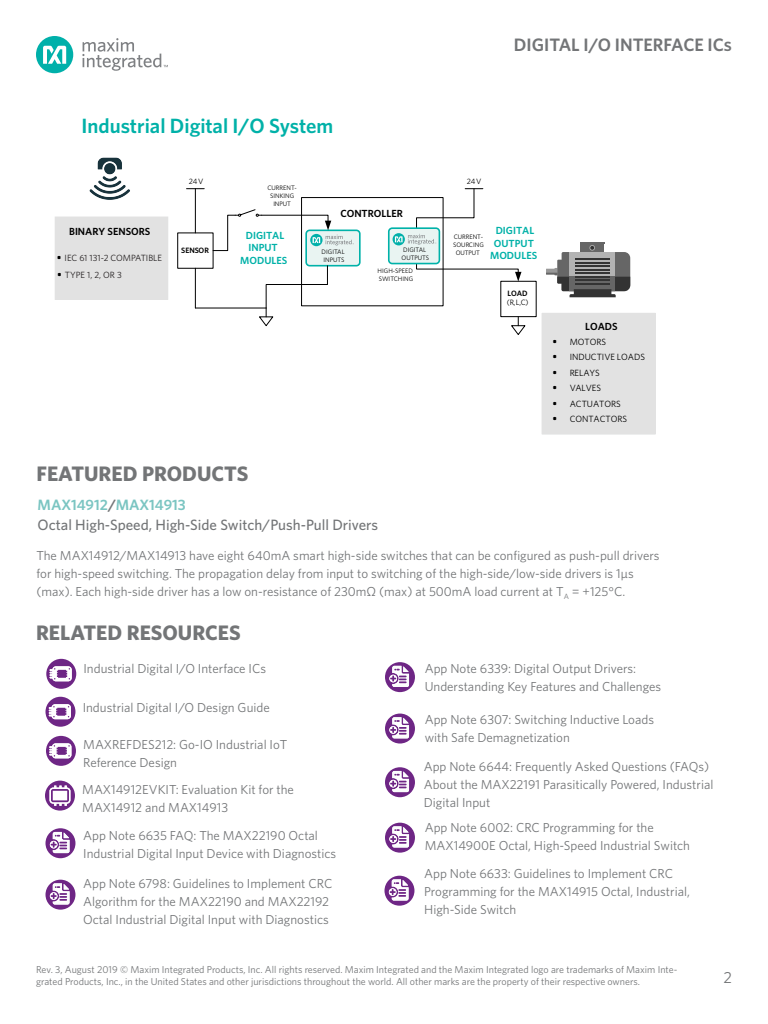
<style>
.page{position:relative;width:768px;height:1024px;background:#fff}
.page>*{position:absolute;margin:0;border:0;box-sizing:border-box;transform-origin:0 0}
.t1{font:700 21px "Whitney";color:#737577}
.t2{font:600 20.7px "Whitney";color:#00b1a8}
.t3{font:600 18px "Whitney";color:#737577}
.t4{font:16px "Whitney";color:#737577}
.t5{font:500 15px/20px "Whitney";color:#737577}
.t6{font:13px/18px "Whitney";color:#737577}
.t7{font:12.9px/17.2px "Whitney";color:#000}
.t8{font:600 10.3px/12.5px "Whitney";color:#00b1a8;text-align:center}
.t9{font:600 10.3px "Whitney";color:#000}
.t10{font:10px/12px "Whitney";color:#737577}
.t11{font:9px "Whitney";color:#000}
.t12{font:9px/16.8px "Whitney";color:#231f20}
.t13{font:7.7px "Whitney";letter-spacing:.045em;color:#000}
.t14{font:600 7.7px "Whitney";color:#000}
.t15{font:6.5px/7.7px "Whitney";color:#000}
.s1{font-family:"Whitney Semibold SC";font-weight:400}
.s2{font-size:12.9px}
.s3{font-weight:600;color:#7bc5c2}
.s4{font-weight:600}
</style>
<div class="page">
<div style="left:36px;top:36px;width:37px;height:37px;background:#00b0aa;border-radius:50%"></div>
<svg style="left:43px;top:46px;width:23px;height:18px"></svg>
<svg style="left:82px;top:38px;width:86px;height:33px"></svg>
<svg style="left:45px;top:781px;width:30px;height:30px"></svg>
<svg style="left:385px;top:714px;width:30px;height:30px"></svg>
<svg style="left:46px;top:736px;width:30px;height:30px"></svg>
<svg style="left:385px;top:662px;width:30px;height:30px"></svg>
<svg style="left:385px;top:823px;width:30px;height:30px"></svg>
<svg style="left:385px;top:767px;width:30px;height:30px"></svg>
<svg style="left:45px;top:880px;width:30px;height:30px"></svg>
<svg style="left:45px;top:828px;width:30px;height:30px"></svg>
<svg style="left:384px;top:876px;width:30px;height:30px"></svg>
<div style="left:177px;top:233px;width:36px;height:36px;border:1px solid #000"></div>
<div style="left:301px;top:197px;width:142px;height:109px;border:1px solid #000"></div>
<div style="left:306px;top:230px;width:54px;height:36px;background:#e9f4f2;border-radius:3px"></div>
<div style="left:305px;top:230px;width:56px;height:36px;border:2px solid #00b2a9;border-radius:3px"></div>
<div style="left:500px;top:281px;width:37px;height:36px;border:1px solid #000"></div>
<hr style="left:195px;top:268px;width:1px;height:40px;background:#000">
<hr style="left:195px;top:308px;width:71px;height:1px;background:#000">
<svg style="left:511px;top:317px;width:15px;height:18px"></svg>
<svg style="left:416px;top:263px;width:105px;height:19px"></svg>
<hr style="left:195px;top:189px;width:1px;height:44px;background:#000">
<svg style="left:187px;top:188px;width:17px;height:1px"></svg>
<svg style="left:258px;top:265px;width:70px;height:62px"></svg>
<div style="left:542px;top:313px;width:113px;height:121px;background:#e2e2e2"></div>
<div style="left:389px;top:228px;width:50px;height:36px;background:#e9f4f2;border-radius:3px"></div>
<div style="left:388px;top:227px;width:52px;height:37px;border:2px solid #00b2a9;border-radius:3px"></div>
<div style="left:55px;top:217px;width:113px;height:82px;background:#e2e2e2"></div>
<svg style="left:546px;top:242px;width:84px;height:55px"></svg>
<img style="left:89px;top:157px;width:41px;height:43px">
<svg style="left:393px;top:233px;width:12px;height:12px"></svg>
<svg style="left:395px;top:188px;width:88px;height:57px"></svg>
<svg style="left:212px;top:209px;width:142px;height:42px"></svg>
<svg style="left:46px;top:659px;width:30px;height:30px"></svg>
<svg style="left:45px;top:697px;width:30px;height:30px"></svg>
<h2 class="t2" style="left:82px;top:112px;width:253px">Industrial Digital I/O System</h2>
<p class="t13" style="left:189px;top:176px;width:16px">24V</p>
<p class="t13" style="left:467px;top:176px;width:16px">24V</p>
<p class="t9" style="left:340px;top:206px;width:64px">CONTROLLER</p>
<p class="t15" style="left:268px;top:184px;width:31px;text-align:center">CURRENT-<br>SINKING<br>INPUT</p>
<h3 class="t3" style="left:514px;top:33px;width:220px">DIGITAL I/O INTERFACE IC<span class="s1">s</span></h3>
<p class="t9" style="left:69px;top:225px;width:83px">BINARY SENSORS</p>
<p class="t12" style="left:65px;top:249px;width:99px">IEC 61 131-2 COMPATIBLE<br>TYPE 1, 2, OR 3</p>
<p class="t7" style="left:57px;top:249px;width:7px">• •</p>
<p class="t14" style="left:181px;top:245px;width:29px">SENSOR</p>
<p class="t8" style="left:240px;top:229px;width:49px">DIGITAL<br>INPUT<br>MODULES</p>
<p class="t8" style="left:490px;top:224px;width:49px">DIGITAL<br>OUTPUT<br>MODULES</p>
<p class="t15" style="left:453px;top:233px;width:32px;text-align:center">CURRENT-<br>SOURCING<br>OUTPUT</p>
<p class="t15" style="left:322px;top:248px;width:25px">DIGITAL<br>INPUTS</p>
<p class="t15" style="left:402px;top:246px;width:29px">DIGITAL<br>OUTPUTS</p>
<p class="t15" style="left:378px;top:267px;width:37px">HIGH-SPEED<br>SWITCHING</p>
<p class="t14" style="left:507px;top:288px;width:22px">LOAD</p>
<p class="t13" style="left:507px;top:297px;width:23px">(R,L,C)</p>
<p class="t9" style="left:585px;top:320px;width:34px">LOADS</p>
<p class="t11" style="left:552px;top:336px;width:55px"><span class="s2">•</span> MOTORS</p>
<p class="t11" style="left:552px;top:351px;width:94px"><span class="s2">•</span> INDUCTIVE LOADS</p>
<p class="t11" style="left:552px;top:367px;width:49px"><span class="s2">•</span> RELAYS</p>
<p class="t11" style="left:552px;top:382px;width:50px"><span class="s2">•</span> VALVES</p>
<p class="t11" style="left:552px;top:397px;width:70px"><span class="s2">•</span> ACTUATORS</p>
<p class="t11" style="left:552px;top:413px;width:76px"><span class="s2">•</span> CONTACTORS</p>
<h1 class="t1" style="left:36px;top:460px;width:213px">FEATURED PRODUCTS</h1>
<p class="t5" style="left:38px;top:495px;width:342px"><span class="s3">MAX14912</span><span class="s4">/</span><span class="s3">MAX14913<br></span>Octal High-Speed, High-Side Switch/Push-Pull Drivers</p>
<p class="t6" style="left:36px;top:547px;width:625px">The MAX14912/MAX14913 have eight 640mA smart high-side switches that can be configured as push-pull drivers for high-speed switching. The propagation delay from input to switching of the high-side/low-side drivers is 1μs (max). Each high-side driver has a low on-resistance of 230mΩ (max) at 500mA load current at T<sub>A</sub> = +125°C.</p>
<h1 class="t1" style="left:36px;top:619px;width:206px">RELATED RESOURCES</h1>
<p class="t6" style="left:84px;top:659px;width:184px">Industrial Digital I/O Interface ICs</p>
<p class="t6" style="left:83px;top:698px;width:189px">Industrial Digital I/O Design Guide</p>
<p class="t6" style="left:83px;top:735px;width:206px">MAXREFDES212: Go-IO Industrial IoT<br>Reference Design</p>
<p class="t6" style="left:82px;top:780px;width:213px">MAX14912EVKIT: Evaluation Kit for the<br>MAX14912 and MAX14913</p>
<p class="t6" style="left:83px;top:826px;width:255px">App Note 6635 FAQ: The MAX22190 Octal<br>Industrial Digital Input Device with Diagnostics</p>
<p class="t6" style="left:83px;top:874px;width:251px">App Note 6798: Guidelines to Implement CRC<br>Algorithm for the MAX22190 and MAX22192<br>Octal Industrial Digital Input with Diagnostics</p>
<p class="t6" style="left:425px;top:659px;width:238px">App Note 6339: Digital Output Drivers:<br>Understanding Key Features and Challenges</p>
<p class="t6" style="left:425px;top:710px;width:231px">App Note 6307: Switching Inductive Loads with Safe Demagnetization</p>
<p class="t6" style="left:424px;top:757px;width:291px">App Note 6644: Frequently Asked Questions (FAQs)<br>About the MAX22191 Parasitically Powered, Industrial<br>Digital Input</p>
<p class="t6" style="left:425px;top:818px;width:267px">App Note 6002: CRC Programming for the<br>MAX14900E Octal, High-Speed Industrial Switch</p>
<p class="t6" style="left:424px;top:864px;width:267px">App Note 6633: Guidelines to Implement CRC<br>Programming for the MAX14915 Octal, Industrial,<br>High-Side Switch</p>
<p class="t10" style="left:36px;top:963px;width:643px">Rev. 3, August 2019 © Maxim Integrated Products, Inc. All rights reserved. Maxim Integrated and the Maxim Integrated logo are trademarks of Maxim Inte&shy;grated Products, Inc., in the United States and other jurisdictions throughout the world. All other marks are the property of their respective owners.</p>
<p class="t4" style="left:723px;top:967px;width:10px">2</p>
</div>
